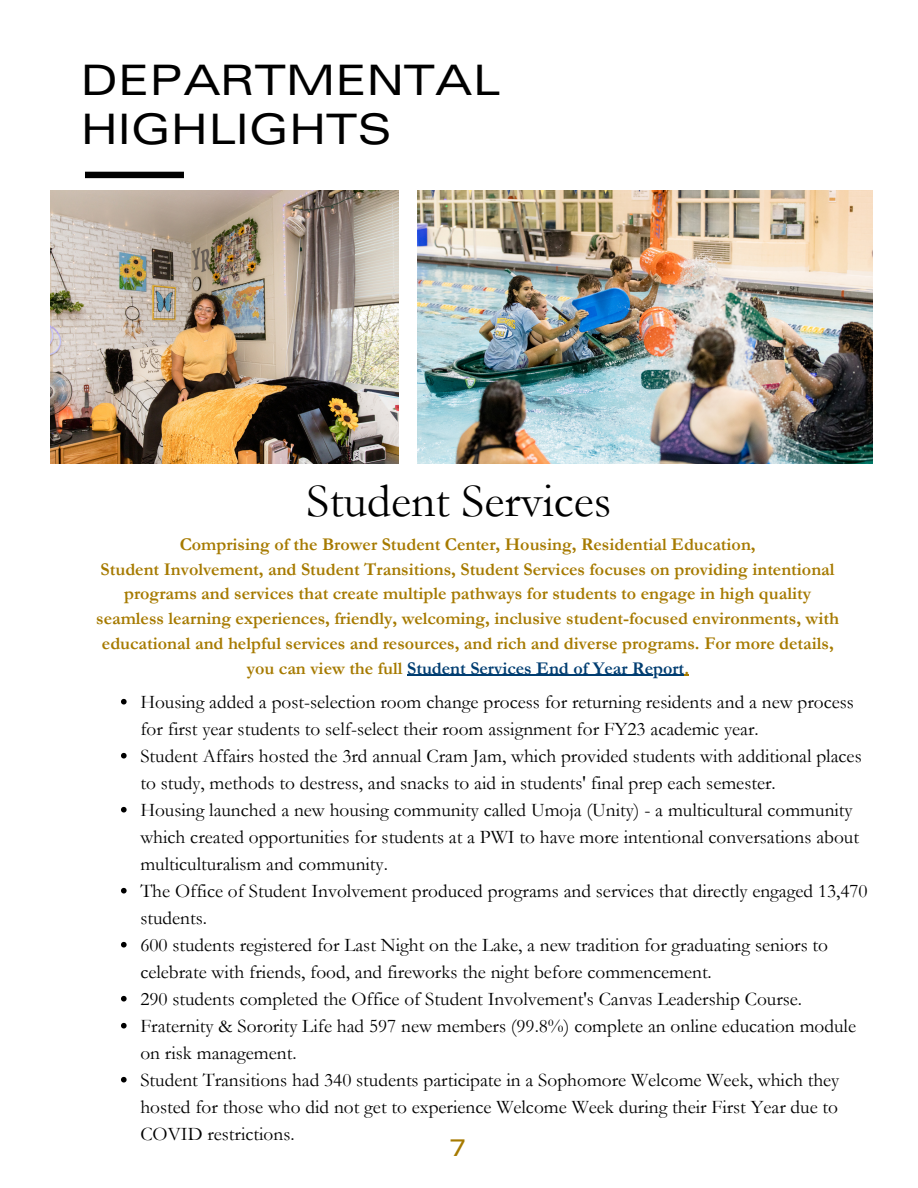
<style>
.page{position:relative;width:918px;height:1188px;background:#fff}
.page>*{position:absolute;margin:0;border:0;box-sizing:border-box;transform-origin:0 0}
.t1{font:48px "Garamond";color:#000}
.t2{font:expanded 42px "Univers LT Std";color:#000}
.t3{font:expanded 24px "Univers LT Std";color:#a67a00}
.t4{font:19.35px/27px "Garamond";color:#000}
.t5{font:700 18px/24.8px "Garamond";color:#a67a00;text-align:center}
.s1{color:#003d71}
</style>
<div class="page">
<svg style="left:85px;top:172px;width:99px;height:6px"></svg>
<img style="left:51px;top:190px;width:348px;height:274px">
<img style="left:417px;top:190px;width:456px;height:274px">
<hr style="left:407px;top:675px;width:278px;height:1px;background:#003d71">
<svg style="left:121px;top:699px;width:6px;height:6px"></svg>
<svg style="left:121px;top:753px;width:6px;height:6px"></svg>
<svg style="left:121px;top:807px;width:6px;height:6px"></svg>
<svg style="left:121px;top:888px;width:6px;height:6px"></svg>
<svg style="left:121px;top:942px;width:6px;height:6px"></svg>
<svg style="left:121px;top:996px;width:6px;height:6px"></svg>
<svg style="left:121px;top:1023px;width:6px;height:6px"></svg>
<svg style="left:121px;top:1077px;width:6px;height:6px"></svg>
<h2 class="t2" style="left:81px;top:65px;width:421px">DEPARTMENTAL</h2>
<h2 class="t2" style="left:81px;top:114px;width:312px">HIGHLIGHTS</h2>
<h1 class="t1" style="left:307px;top:474px;width:306px">Student Services</h1>
<p class="t5" style="left:96px;top:532px;width:744px">Comprising of the Brower Student Center, Housing, Residential Education,<br>Student Involvement, and Student Transitions, Student Services focuses on providing intentional programs and services that create multiple pathways for students to engage in high quality seamless learning experiences, friendly, welcoming, inclusive student-focused environments, with educational and helpful services and resources, and rich and diverse programs. For more details, you can view the full <span class="s1">Student Services End of Year Report</span>.</p>
<p class="t4" style="left:140px;top:689px;width:729px">Housing added a post-selection room change process for returning residents and a new process for first year students to self-select their room assignment for FY23 academic year.<br>Student Affairs hosted the 3rd annual Cram Jam, which provided students with additional places to study, methods to destress, and snacks to aid in students' final prep each semester.<br>Housing launched a new housing community called Umoja (Unity) - a multicultural community which created opportunities for students at a PWI to have more intentional conversations about multiculturalism and community.<br>The Office of Student Involvement produced programs and services that directly engaged 13,470 students.<br>600 students registered for Last Night on the Lake, a new tradition for graduating seniors to celebrate with friends, food, and fireworks the night before commencement.<br>290 students completed the Office of Student Involvement's Canvas Leadership Course.<br>Fraternity &amp; Sorority Life had 597 new members (99.8%) complete an online education module on risk management.<br>Student Transitions had 340 students participate in a Sophomore Welcome Week, which they hosted for those who did not get to experience Welcome Week during their First Year due to COVID restrictions.</p>
<p class="t3" style="left:449px;top:1139px;width:19px">7</p>
</div>
